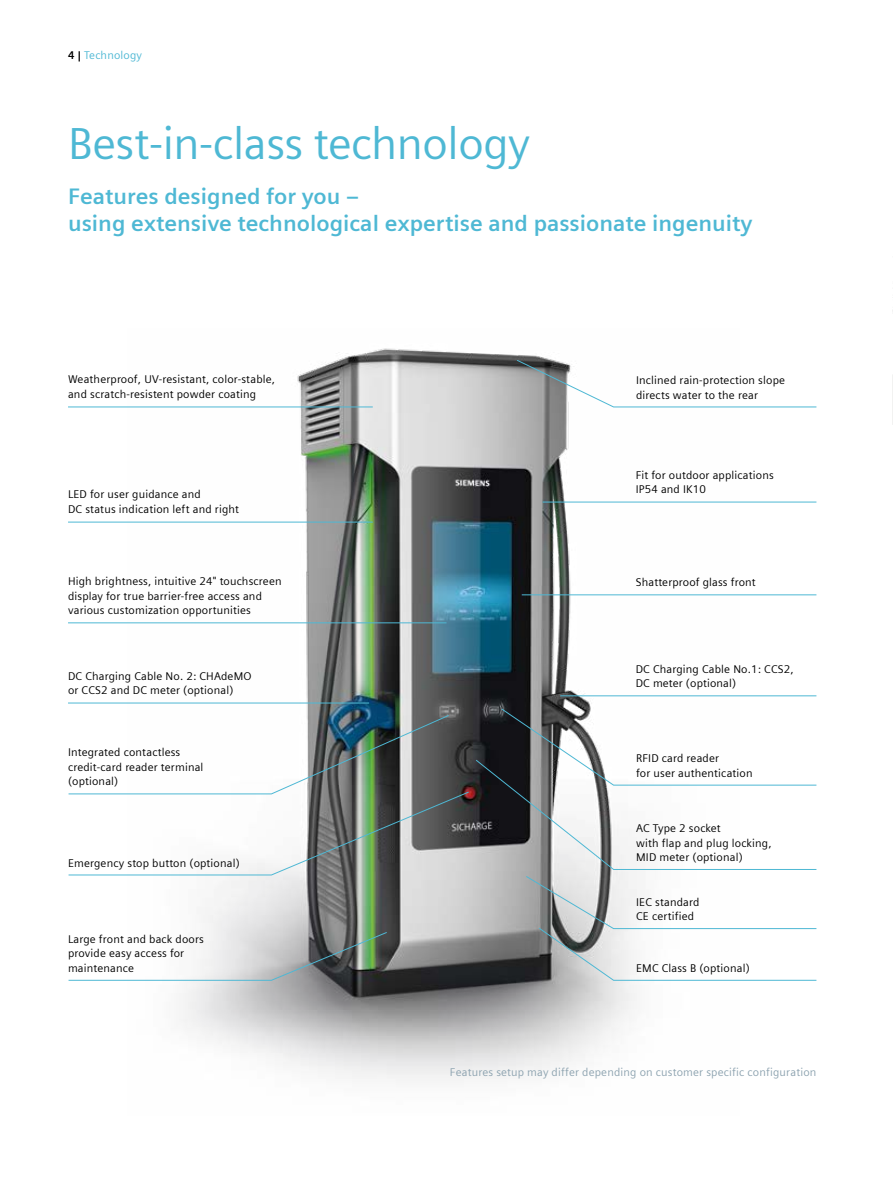
<style>
.page{position:relative;width:893px;height:1191px;background:#fff}
.page>*{position:absolute;margin:0;border:0;box-sizing:border-box;transform-origin:0 0}
.t1{font:45px "Siemens Sans Global";letter-spacing:-.01em;color:#4eb8d4}
.t2{font:700 22.5px/27px "Siemens Sans Global";color:#4eb8d4}
.t3{font:11.25px/14.7px "Siemens Sans Global";letter-spacing:.015em;color:#000}
.t4{font:11.25px "Siemens Sans Global";letter-spacing:.015em;color:#8da3b0}
.t5{font:11.25px "Siemens Sans Global";letter-spacing:.015em;color:#4eb8d4}
.s1{font-weight:700;color:#000}
</style>
<div class="page">
<hr style="left:892px;top:0;width:1px;height:1191px;background:#ddeef6">
<svg style="left:892px;top:209px;width:1px;height:232px"></svg>
<hr style="left:892px;top:375px;width:1px;height:49px;background:#3c3c3b">
<img style="left:128px;top:348px;width:612px;height:733px">
<hr style="left:68px;top:622px;width:378px;height:1px;background:#4eb8d4">
<hr style="left:68px;top:702px;width:301px;height:1px;background:#4eb8d4">
<hr style="left:543px;top:501px;width:273px;height:1px;background:#4eb8d4">
<hr style="left:68px;top:406px;width:305px;height:1px;background:#4eb8d4">
<hr style="left:68px;top:522px;width:305px;height:1px;background:#4eb8d4">
<hr style="left:560px;top:695px;width:256px;height:1px;background:#4eb8d4">
<hr style="left:522px;top:594px;width:294px;height:1px;background:#4eb8d4">
<svg style="left:68px;top:708px;width:749px;height:273px"></svg>
<svg style="left:516px;top:359px;width:301px;height:49px"></svg>
<p class="t5" style="left:68px;top:49px;width:76px"><span class="s1">4 |</span> Technology</p>
<h1 class="t1" style="left:68px;top:117px;width:464px">Best-in-class technology</h1>
<h2 class="t2" style="left:68px;top:182px;width:686px">Features designed for you –<br>using extensive technological expertise and passionate ingenuity</h2>
<p class="t3" style="left:68px;top:372px;width:209px">Weatherproof, UV-resistant, color-stable, and scratch-resistent powder coating</p>
<p class="t3" style="left:68px;top:487px;width:173px">LED for user guidance and<br>DC status indication left and right</p>
<p class="t3" style="left:68px;top:574px;width:215px">High brightness, intuitive 24" touchscreen display for true barrier-free access and various customization opportunities</p>
<p class="t3" style="left:68px;top:668px;width:185px">DC Charging Cable No. 2: CHAdeMO or CCS2 and DC meter (optional)</p>
<p class="t3" style="left:636px;top:373px;width:150px">Inclined rain-protection slope directs water to the rear</p>
<p class="t3" style="left:636px;top:467px;width:140px">Fit for outdoor applications<br>IP54 and IK10</p>
<p class="t3" style="left:636px;top:575px;width:122px">Shatterproof glass front</p>
<p class="t3" style="left:636px;top:661px;width:159px">DC Charging Cable No.1: CCS2,<br>DC meter (optional)</p>
<p class="t3" style="left:68px;top:745px;width:137px">Integrated contactless credit-card reader terminal (optional)</p>
<p class="t3" style="left:636px;top:751px;width:118px">RFID card reader<br>for user authentication</p>
<p class="t3" style="left:68px;top:855px;width:173px">Emergency stop button (optional)</p>
<p class="t3" style="left:68px;top:931px;width:137px">Large front and back doors provide easy access for maintenance</p>
<p class="t3" style="left:636px;top:820px;width:137px">AC Type 2 socket<br>with flap and plug locking,<br>MID meter (optional)</p>
<p class="t3" style="left:636px;top:894px;width:65px">IEC standard<br>CE certified</p>
<p class="t3" style="left:636px;top:960px;width:115px">EMC Class B (optional)</p>
<p class="t4" style="left:450px;top:1065px;width:368px">Features setup may differ depending on customer specific configuration</p>
</div>
